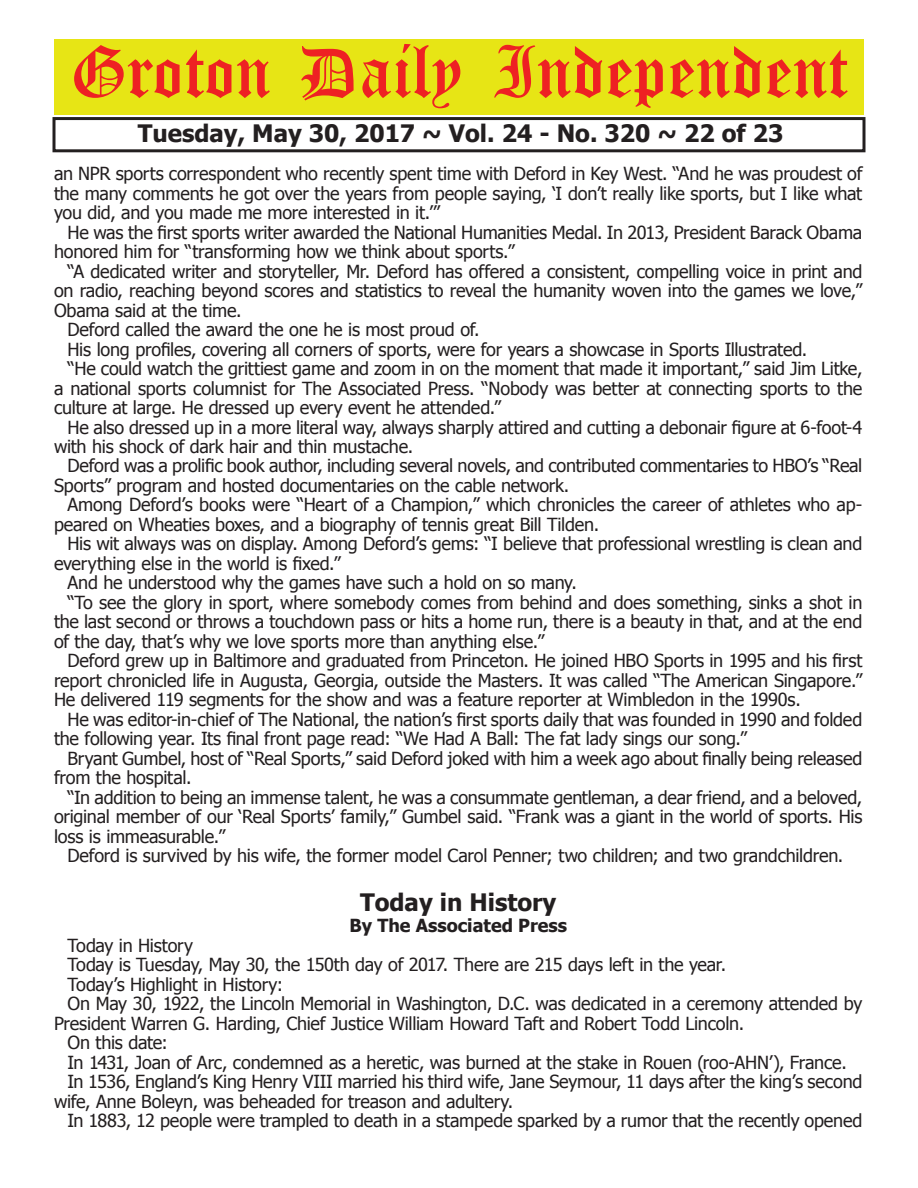
<style>
.page{position:relative;width:918px;height:1188px;background:#fff}
.page>*{position:absolute;margin:0;border:0;box-sizing:border-box;transform-origin:0 0}
.t1{font:54px "Old English Five";color:#ee2123}
.t2{font:700 24px "Tahoma";color:#231f20}
.t3{font:18px/19.5px "Tahoma";letter-spacing:-.015em;color:#231f20;text-align:justify}
.t4{font:700 18px "Tahoma";color:#231f20}
</style>
<div class="page">
<div style="left:52px;top:117px;width:814px;height:35px;border:3px solid #231f20"></div>
<div style="left:54px;top:40px;width:810px;height:75px;background:#e7e515"></div>
<h1 class="t1" style="left:70px;top:47px;width:779px">Groton Daily Independent</h1>
<h2 class="t2" style="left:138px;top:116px;width:647px">Tuesday, May 30, 2017 ~ Vol. 24 - No. 320 ~ 22 of 23</h2>
<p class="t3" style="left:54px;top:163px;width:810px">an NPR sports correspondent who recently spent time with Deford in Key West. “And he was proudest of the many comments he got over the years from people saying, ‘I don’t really like sports, but I like what you did, and you made me more interested in it.’”</p>
<p class="t3" style="left:54px;top:221px;width:810px;text-indent:14px">He was the first sports writer awarded the National Humanities Medal. In 2013, President Barack Obama honored him for “transforming how we think about sports.”</p>
<p class="t3" style="left:68px;top:260px;width:797px">“A dedicated writer and storyteller, Mr. Deford has offered a consistent, compelling voice in print and</p>
<p class="t3" style="left:54px;top:280px;width:810px">on radio, reaching beyond scores and statistics to reveal the humanity woven into the games we love,”</p>
<p class="t3" style="left:54px;top:299px;width:189px">Obama said at the time.</p>
<p class="t3" style="left:68px;top:319px;width:414px">Deford called the award the one he is most proud of.</p>
<p class="t3" style="left:68px;top:338px;width:741px">His long profiles, covering all corners of sports, were for years a showcase in Sports Illustrated.</p>
<p class="t3" style="left:68px;top:358px;width:796px">“He could watch the grittiest game and zoom in on the moment that made it important,” said Jim Litke,</p>
<p class="t3" style="left:54px;top:377px;width:810px">a national sports columnist for The Associated Press. “Nobody was better at connecting sports to the</p>
<p class="t3" style="left:54px;top:397px;width:449px">culture at large. He dressed up every event he attended.”</p>
<p class="t3" style="left:68px;top:416px;width:796px">He also dressed up in a more literal way, always sharply attired and cutting a debonair figure at 6-foot-4</p>
<p class="t3" style="left:54px;top:436px;width:361px">with his shock of dark hair and thin mustache.</p>
<p class="t3" style="left:68px;top:455px;width:796px">Deford was a prolific book author, including several novels, and contributed commentaries to HBO’s “Real</p>
<p class="t3" style="left:54px;top:475px;width:517px">Sports” program and hosted documentaries on the cable network.</p>
<p class="t3" style="left:68px;top:494px;width:796px">Among Deford’s books were “Heart of a Champion,” which chronicles the career of athletes who ap-</p>
<p class="t3" style="left:54px;top:514px;width:547px">peared on Wheaties boxes, and a biography of tennis great Bill Tilden.</p>
<p class="t3" style="left:68px;top:533px;width:796px">His wit always was on display. Among Deford’s gems: “I believe that professional wrestling is clean and</p>
<p class="t3" style="left:54px;top:553px;width:288px">everything else in the world is fixed.”</p>
<p class="t3" style="left:68px;top:572px;width:511px">And he understood why the games have such a hold on so many.</p>
<p class="t3" style="left:68px;top:592px;width:796px">“To see the glory in sport, where somebody comes from behind and does something, sinks a shot in</p>
<p class="t3" style="left:54px;top:611px;width:810px">the last second or throws a touchdown pass or hits a home run, there is a beauty in that, and at the end</p>
<p class="t3" style="left:54px;top:631px;width:492px">of the day, that’s why we love sports more than anything else.”</p>
<p class="t3" style="left:68px;top:650px;width:796px">Deford grew up in Baltimore and graduated from Princeton. He joined HBO Sports in 1995 and his first</p>
<p class="t3" style="left:54px;top:670px;width:810px">report chronicled life in Augusta, Georgia, outside the Masters. It was called “The American Singapore.”</p>
<p class="t3" style="left:54px;top:689px;width:748px">He delivered 119 segments for the show and was a feature reporter at Wimbledon in the 1990s.</p>
<p class="t3" style="left:68px;top:709px;width:796px">He was editor-in-chief of The National, the nation’s first sports daily that was founded in 1990 and folded</p>
<p class="t3" style="left:54px;top:728px;width:695px">the following year. Its final front page read: “We Had A Ball: The fat lady sings our song.”</p>
<p class="t3" style="left:68px;top:748px;width:796px">Bryant Gumbel, host of “Real Sports,” said Deford joked with him a week ago about finally being released</p>
<p class="t3" style="left:54px;top:767px;width:139px">from the hospital.</p>
<p class="t3" style="left:68px;top:787px;width:796px">“In addition to being an immense talent, he was a consummate gentleman, a dear friend, and a beloved,</p>
<p class="t3" style="left:54px;top:806px;width:810px">original member of our ‘Real Sports’ family,” Gumbel said. “Frank was a giant in the world of sports. His</p>
<p class="t3" style="left:54px;top:826px;width:173px">loss is immeasurable.”</p>
<p class="t3" style="left:68px;top:845px;width:777px">Deford is survived by his wife, the former model Carol Penner; two children; and two grandchildren.</p>
<h2 class="t2" style="left:360px;top:885px;width:198px">Today in History</h2>
<p class="t4" style="left:349px;top:913px;width:219px">By The Associated Press</p>
<p class="t3" style="left:68px;top:935px;width:127px">Today in History</p>
<p class="t3" style="left:68px;top:954px;width:660px">Today is Tuesday, May 30, the 150th day of 2017. There are 215 days left in the year.</p>
<p class="t3" style="left:68px;top:974px;width:217px">Today’s Highlight in History:</p>
<p class="t3" style="left:68px;top:993px;width:796px">On May 30, 1922, the Lincoln Memorial in Washington, D.C. was dedicated in a ceremony attended by</p>
<p class="t3" style="left:54px;top:1013px;width:692px">President Warren G. Harding, Chief Justice William Howard Taft and Robert Todd Lincoln.</p>
<p class="t3" style="left:68px;top:1032px;width:102px">On this date:</p>
<p class="t3" style="left:68px;top:1052px;width:781px">In 1431, Joan of Arc, condemned as a heretic, was burned at the stake in Rouen (roo-AHN’), France.</p>
<p class="t3" style="left:68px;top:1071px;width:796px">In 1536, England’s King Henry VIII married his third wife, Jane Seymour, 11 days after the king’s second</p>
<p class="t3" style="left:54px;top:1091px;width:461px">wife, Anne Boleyn, was beheaded for treason and adultery.</p>
<p class="t3" style="left:68px;top:1110px;width:797px">In 1883, 12 people were trampled to death in a stampede sparked by a rumor that the recently opened</p>
</div>
